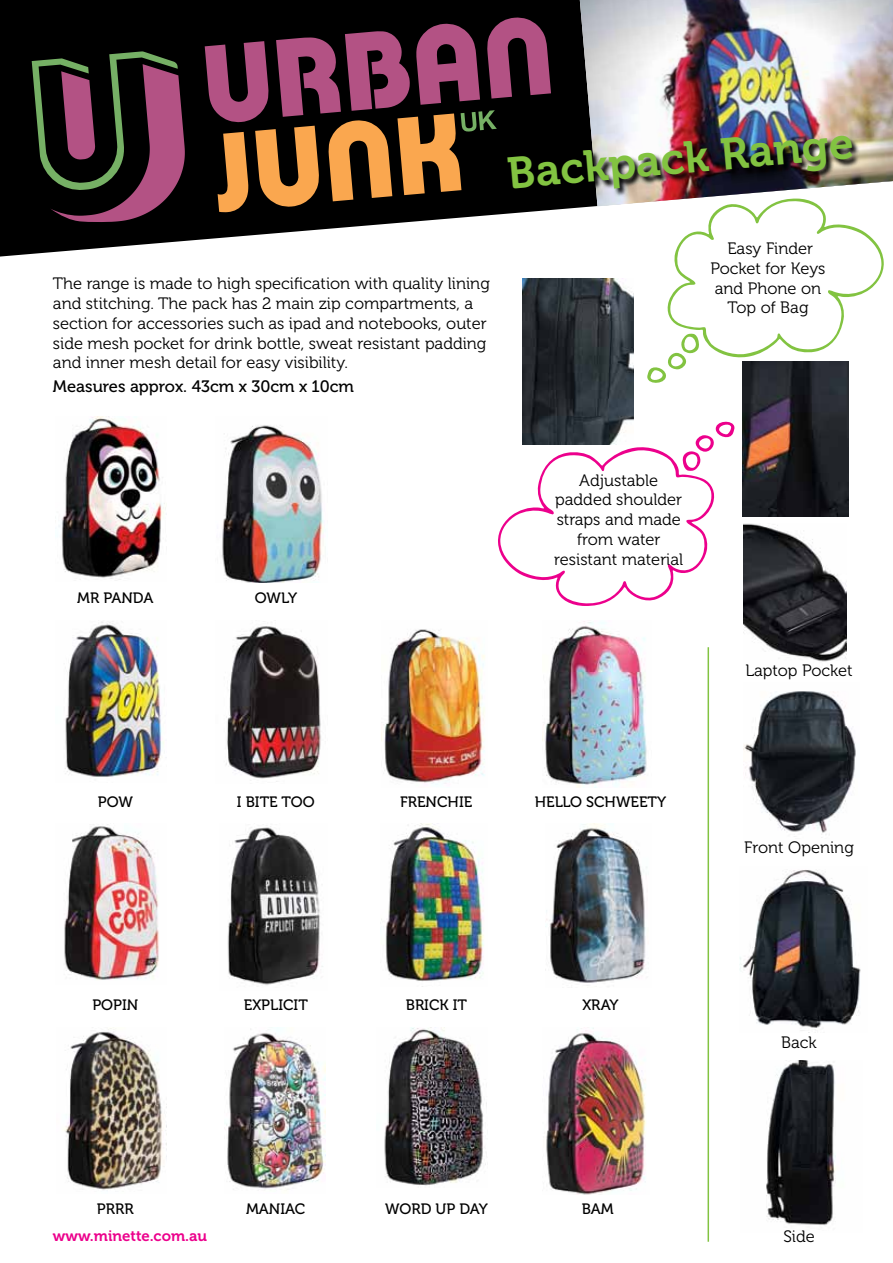
<style>
.page{position:relative;width:893px;height:1263px;background:#fff}
.page>*{position:absolute;margin:0;border:0;box-sizing:border-box;transform-origin:0 0}
.t1{font:44.4px "Museo 700";color:#82c341}
.t2{font:16.5px/19.8px "Museo 300";color:#000;text-align:center}
.t3{font:16.5px "Museo 500";color:#000}
.t4{font:15px "Museo 500";color:#000}
.t5{font:15px "Museo 700";color:#ec008c}
</style>
<div class="page">
<img style="left:766px;top:1060px;width:70px;height:166px">
<img style="left:740px;top:870px;width:121px;height:163px">
<img style="left:743px;top:691px;width:113px;height:147px">
<img style="left:744px;top:523px;width:102px;height:139px">
<svg style="left:0;top:0;width:599px;height:257px;fill:#000"></svg>
<svg style="left:205px;top:17px;width:346px;height:195px;background:#5d3431"></svg>
<svg style="left:32px;top:51px;width:153px;height:171px;background:#422b32"></svg>
<img style="left:580px;top:0;width:313px;height:206px">
<img style="left:59px;top:416px;width:107px;height:164px">
<img style="left:65px;top:622px;width:99px;height:155px">
<img style="left:64px;top:824px;width:95px;height:156px">
<img style="left:64px;top:1028px;width:103px;height:162px">
<img style="left:222px;top:425px;width:102px;height:158px">
<img style="left:226px;top:626px;width:95px;height:156px">
<img style="left:227px;top:826px;width:96px;height:159px">
<img style="left:224px;top:1027px;width:101px;height:164px">
<img style="left:546px;top:1028px;width:100px;height:166px">
<img style="left:384px;top:629px;width:101px;height:156px">
<img style="left:381px;top:824px;width:103px;height:157px">
<img style="left:384px;top:1028px;width:103px;height:158px">
<img style="left:542px;top:621px;width:105px;height:166px">
<img style="left:545px;top:824px;width:102px;height:162px">
<img style="left:742px;top:386px;width:106px;height:130px">
<img style="left:523px;top:278px;width:111px;height:141px">
<svg style="left:498px;top:419px;width:237px;height:187px"></svg>
<svg style="left:647px;top:198px;width:237px;height:188px"></svg>
<img style="left:508px;top:136px;width:353px;height:61px">
<hr style="left:707px;top:647px;width:2px;height:595px;background:#82c341">
<h1 class="t1" style="left:505px;top:149px;width:349px;rotate:-5deg">Backpack Range</h1>
<p class="t2" style="left:53px;top:274px;width:438px;text-align:left">The range is made to high specification with quality lining and stitching. The pack has 2 main zip compartments, a section for accessories such as ipad and notebooks, outer side mesh pocket for drink bottle, sweat resistant padding and inner mesh detail for easy visibility.</p>
<p class="t3" style="left:53px;top:378px;width:303px">Measures approx. 43cm x 30cm x 10cm</p>
<p class="t2" style="left:710px;top:239px;width:117px">Easy Finder<br>Pocket for Keys and Phone on<br>Top of Bag</p>
<p class="t4" style="left:77px;top:589px;width:78px">Mr Panda</p>
<p class="t4" style="left:255px;top:589px;width:44px">OWLY</p>
<p class="t2" style="left:554px;top:470px;width:130px">Adjustable padded shoulder straps and made from water resistant material</p>
<p class="t2" style="left:745px;top:661px;width:109px">Laptop Pocket</p>
<p class="t4" style="left:98px;top:793px;width:37px">POW</p>
<p class="t4" style="left:237px;top:793px;width:79px">I BITE TOO</p>
<p class="t4" style="left:400px;top:793px;width:74px">FRENCHIE</p>
<p class="t4" style="left:535px;top:793px;width:133px">HELLO SCHWEETY</p>
<p class="t2" style="left:744px;top:838px;width:111px">Front Opening</p>
<p class="t4" style="left:92px;top:997px;width:46px">POPIN</p>
<p class="t4" style="left:244px;top:997px;width:65px">EXPLICIT</p>
<p class="t4" style="left:406px;top:997px;width:63px">BRICK IT</p>
<p class="t4" style="left:582px;top:997px;width:38px">XRAY</p>
<p class="t2" style="left:781px;top:1033px;width:37px">Back</p>
<p class="t4" style="left:97px;top:1201px;width:19px">PRRR</p>
<p class="t5" style="left:53px;top:1227px;width:156px">www.minette.com.au</p>
<p class="t4" style="left:246px;top:1201px;width:61px">MAN IAC</p>
<p class="t4" style="left:582px;top:1200px;width:34px">BAM</p>
<p class="t4" style="left:385px;top:1201px;width:104px">WORD UP DAY</p>
<p class="t2" style="left:783px;top:1226px;width:33px">Side</p>
</div>
